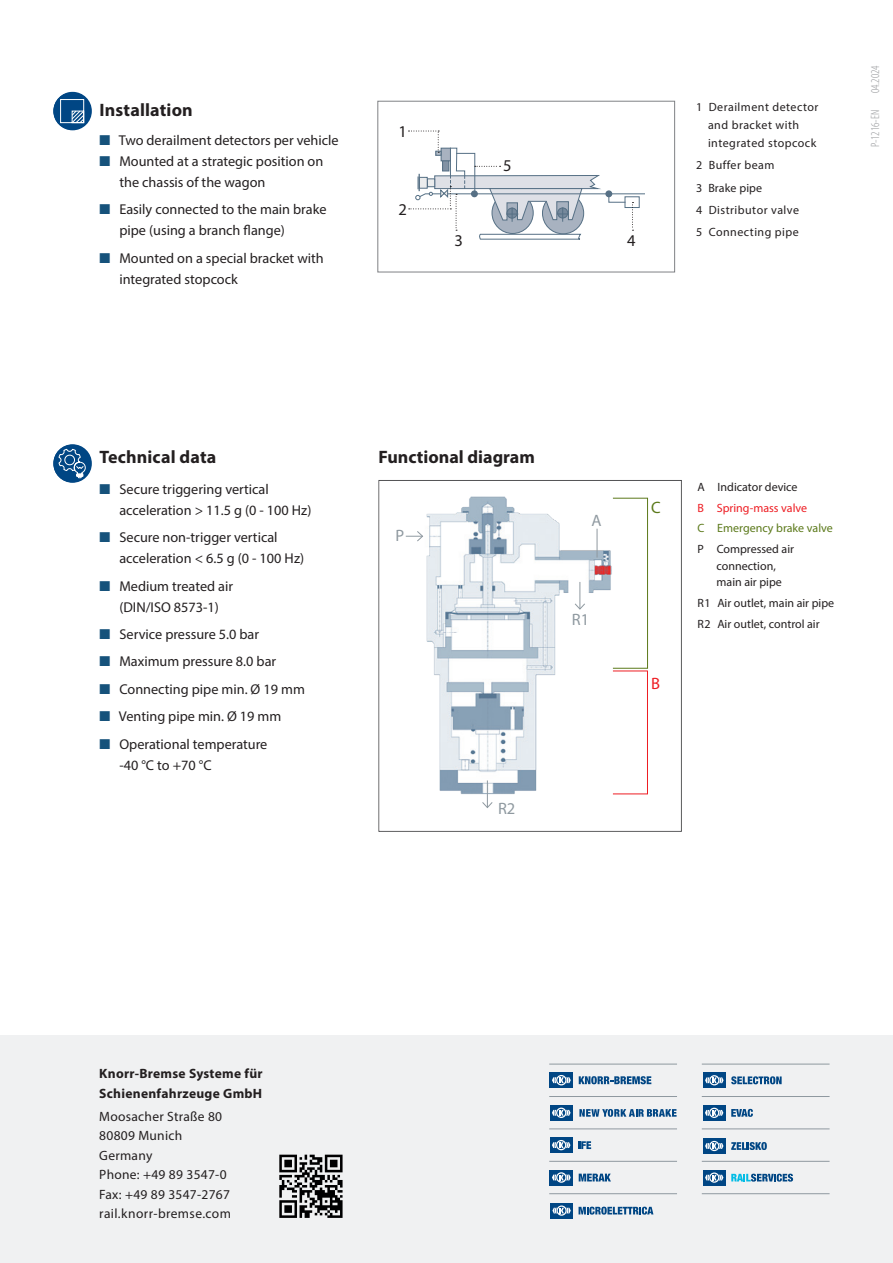
<style>
.page{position:relative;width:893px;height:1263px;background:#fff}
.page>*{position:absolute;margin:0;border:0;box-sizing:border-box;transform-origin:0 0}
.Head_30_pt_2010{font:700 18px "Myriad Pro";letter-spacing:.01em;color:#231f20}
.Kasten_Copy{font:16.5px "Myriad Pro";color:#8f99a0}
.t1{font:16.5px "Myriad Pro";color:#231f20}
.Kasten_Copy-2{font:16.5px "Myriad Pro";color:#5b791a}
.Kasten_Copy-3{font:16.5px "Myriad Pro";color:#ee1d23}
.Head_30_pt_2010-2{font:14.25px/21px "Myriad Pro";color:#231f20}
.t2{font:13.5px/19.5px "Myriad Pro";letter-spacing:.02em;color:#231f20}
.t3{font:700 13.5px/19.5px "Myriad Pro";letter-spacing:.02em;color:#231f20}
.Head_30_pt_2010-3{font:12px/18px "Myriad Pro";letter-spacing:.025em;color:#231f20}
.Head_30_pt_2010-4{font:12px/16.5px "Myriad Pro";color:#231f20;text-align:center}
.Head_30_pt_2010-5{font:12px "Myriad Pro";color:#5b791a}
.Head_30_pt_2010-6{font:12px "Myriad Pro";color:#ee1d23}
.t4{font:300 condensed 12px "Myriad Pro";color:#939598}
.s1{color:#16527b}
</style>
<div class="page">
<div style="left:612px;top:671px;width:36px;height:123px;border:1px solid #ee1d23"></div>
<div style="left:612px;top:498px;width:36px;height:171px;border:1px solid #5b791a"></div>
<img style="left:426px;top:496px;width:187px;height:299px">
<svg style="left:597px;top:529px;width:1px;height:28px"></svg>
<div style="left:377px;top:101px;width:298px;height:171px;border:1px solid #808285"></div>
<svg style="left:408px;top:131px;width:236px;height:109px"></svg>
<svg style="left:574px;top:582px;width:12px;height:28px"></svg>
<svg style="left:481px;top:780px;width:12px;height:28px"></svg>
<svg style="left:406px;top:531px;width:17px;height:11px"></svg>
<div style="left:0;top:1035px;width:893px;height:228px;background:#f0f1f2"></div>
<svg style="left:579px;top:1076px;width:72px;height:8px"></svg>
<div style="left:550px;top:1072px;width:23px;height:16px;background:#004684"></div>
<svg style="left:552px;top:1075px;width:19px;height:10px"></svg>
<hr style="left:549px;top:1064px;width:128px;height:1px;background:#8f99a0">
<hr style="left:549px;top:1096px;width:128px;height:1px;background:#8f99a0">
<hr style="left:549px;top:1161px;width:128px;height:1px;background:#8f99a0">
<hr style="left:549px;top:1193px;width:128px;height:1px;background:#8f99a0">
<hr style="left:549px;top:1128px;width:128px;height:1px;background:#8f99a0">
<hr style="left:702px;top:1193px;width:128px;height:1px;background:#8f99a0">
<hr style="left:702px;top:1096px;width:128px;height:1px;background:#8f99a0">
<hr style="left:702px;top:1128px;width:128px;height:1px;background:#8f99a0">
<hr style="left:702px;top:1161px;width:128px;height:1px;background:#8f99a0">
<div style="left:550px;top:1105px;width:23px;height:15px;background:#004684"></div>
<svg style="left:552px;top:1107px;width:19px;height:11px"></svg>
<svg style="left:579px;top:1109px;width:98px;height:8px"></svg>
<hr style="left:702px;top:1064px;width:128px;height:1px;background:#8f99a0">
<div style="left:550px;top:1170px;width:23px;height:15px;background:#004684"></div>
<svg style="left:552px;top:1172px;width:19px;height:11px"></svg>
<svg style="left:579px;top:1173px;width:32px;height:8px"></svg>
<div style="left:550px;top:1137px;width:23px;height:16px;background:#004684"></div>
<svg style="left:552px;top:1140px;width:18px;height:10px"></svg>
<svg style="left:578px;top:1141px;width:13px;height:8px"></svg>
<div style="left:703px;top:1072px;width:23px;height:16px;background:#004684"></div>
<svg style="left:705px;top:1075px;width:19px;height:10px"></svg>
<svg style="left:731px;top:1076px;width:51px;height:8px"></svg>
<div style="left:703px;top:1170px;width:22px;height:15px;background:#004684"></div>
<svg style="left:705px;top:1172px;width:18px;height:11px"></svg>
<svg style="left:731px;top:1174px;width:62px;height:7px"></svg>
<div style="left:703px;top:1138px;width:23px;height:16px;background:#004684"></div>
<svg style="left:705px;top:1141px;width:18px;height:10px"></svg>
<svg style="left:731px;top:1142px;width:36px;height:8px"></svg>
<div style="left:550px;top:1203px;width:23px;height:15px;background:#004684"></div>
<svg style="left:552px;top:1205px;width:19px;height:11px"></svg>
<svg style="left:579px;top:1207px;width:74px;height:7px"></svg>
<div style="left:703px;top:1105px;width:22px;height:15px;background:#004684"></div>
<svg style="left:705px;top:1108px;width:18px;height:10px"></svg>
<svg style="left:731px;top:1109px;width:22px;height:8px"></svg>
<svg style="left:279px;top:1155px;width:64px;height:63px"></svg>
<svg style="left:53px;top:444px;width:39px;height:39px"></svg>
<svg style="left:53px;top:92px;width:39px;height:38px"></svg>
<div style="left:53px;top:445px;width:38px;height:37px;background:#004684;border-radius:50%"></div>
<svg style="left:58px;top:448px;width:28px;height:30px"></svg>
<div style="left:53px;top:92px;width:38px;height:38px;background:#004684;border-radius:50%"></div>
<svg style="left:60px;top:99px;width:25px;height:25px"></svg>
<p class="Head_30_pt_2010" style="left:99px;top:98px;width:95px">Installation</p>
<p class="Head_30_pt_2010-2" style="left:99px;top:129px;width:241px"><span class="s1">■</span> Two derailment detectors per vehicle</p>
<p class="Head_30_pt_2010-2" style="left:119px;top:150px;width:205px;text-indent:-20px"><span class="s1">■</span> Mounted at a strategic position on the chassis of the wagon</p>
<p class="Head_30_pt_2010-2" style="left:119px;top:199px;width:209px;text-indent:-20px"><span class="s1">■</span> Easily connected to the main brake pipe (using a branch flange)</p>
<p class="Head_30_pt_2010-2" style="left:119px;top:247px;width:206px;text-indent:-20px"><span class="s1">■</span> Mounted on a special bracket with integrated stopcock</p>
<p class="t1" style="left:398px;top:121px;width:10px">1</p>
<p class="t1" style="left:398px;top:199px;width:10px">2</p>
<p class="t1" style="left:503px;top:156px;width:10px">5</p>
<p class="t1" style="left:454px;top:230px;width:10px">3</p>
<p class="t1" style="left:627px;top:230px;width:10px">4</p>
<p class="Head_30_pt_2010-3" style="left:708px;top:98px;width:112px;text-indent:-12px">1 Derailment detector and bracket with integrated stopcock</p>
<p class="Head_30_pt_2010-3" style="left:696px;top:156px;width:80px">2 Buffer beam</p>
<p class="Head_30_pt_2010-3" style="left:696px;top:178px;width:68px">3 Brake pipe</p>
<p class="Head_30_pt_2010-3" style="left:696px;top:201px;width:105px">4 Distributor valve</p>
<p class="Head_30_pt_2010-3" style="left:696px;top:223px;width:104px">5 Connecting pipe</p>
<p class="t4" style="left:868px;top:93px;width:29px;rotate:-90deg">04.2024</p>
<p class="t4" style="left:868px;top:147px;width:39px;rotate:-90deg">P-1216-EN</p>
<p class="Head_30_pt_2010" style="left:99px;top:445px;width:118px">Technical data</p>
<p class="Head_30_pt_2010-2" style="left:119px;top:478px;width:194px;text-indent:-20px"><span class="s1">■</span> Secure triggering vertical acceleration &gt; 11.5 g (0 - 100 Hz)</p>
<p class="Head_30_pt_2010-2" style="left:119px;top:527px;width:186px;text-indent:-20px"><span class="s1">■</span> Secure non-trigger vertical acceleration &lt; 6.5 g (0 - 100 Hz)</p>
<p class="Head_30_pt_2010-2" style="left:99px;top:575px;width:135px;text-align:center"><span class="s1">■</span> Medium treated air (DIN/ISO 8573-1)</p>
<p class="Head_30_pt_2010-2" style="left:99px;top:624px;width:161px"><span class="s1">■</span> Service pressure 5.0 bar</p>
<p class="Head_30_pt_2010-2" style="left:99px;top:651px;width:178px"><span class="s1">■</span> Maximum pressure 8.0 bar</p>
<p class="Head_30_pt_2010-2" style="left:99px;top:678px;width:207px"><span class="s1">■</span> Connecting pipe min. Ø 19 mm</p>
<p class="Head_30_pt_2010-2" style="left:99px;top:706px;width:183px"><span class="s1">■</span> Venting pipe min. Ø 19 mm</p>
<p class="Head_30_pt_2010-2" style="left:119px;top:733px;width:150px;text-indent:-20px"><span class="s1">■</span> Operational temperature -40 °C to +70 °C</p>
<p class="Head_30_pt_2010" style="left:378px;top:445px;width:158px">Functional diagram</p>
<p class="Kasten_Copy" style="left:395px;top:525px;width:10px">P</p>
<p class="Kasten_Copy" style="left:592px;top:510px;width:12px">A</p>
<p class="Kasten_Copy" style="left:572px;top:609px;width:19px">R1</p>
<p class="Kasten_Copy" style="left:498px;top:798px;width:19px">R2</p>
<p class="Kasten_Copy-2" style="left:651px;top:497px;width:11px">C</p>
<p class="Kasten_Copy-3" style="left:651px;top:674px;width:10px">B</p>
<p class="Head_30_pt_2010-4" style="left:698px;top:478px;width:102px">A Indicator device</p>
<p class="Head_30_pt_2010-6" style="left:698px;top:500px;width:111px">B Spring-mass valve</p>
<p class="Head_30_pt_2010-5" style="left:698px;top:521px;width:137px">C Emergency brake valve</p>
<p class="Head_30_pt_2010-4" style="left:698px;top:541px;width:98px">P Compressed air connection,<br>main air pipe</p>
<p class="Head_30_pt_2010-4" style="left:698px;top:594px;width:138px">R1 Air outlet, main air pipe</p>
<p class="Head_30_pt_2010-4" style="left:698px;top:615px;width:124px">R2 Air outlet, control air</p>
<p class="t3" style="left:99px;top:1063px;width:165px">Knorr-Bremse Systeme für<br>Schienenfahrzeuge GmbH</p>
<p class="t2" style="left:99px;top:1106px;width:124px">Moosacher Straße 80</p>
<p class="t2" style="left:99px;top:1126px;width:84px">80809 Munich</p>
<p class="t2" style="left:99px;top:1145px;width:55px">Germany</p>
<p class="t2" style="left:99px;top:1165px;width:129px">Phone: +49 89 3547-0</p>
<p class="t2" style="left:99px;top:1184px;width:133px">Fax: +49 89 3547-2767 rail.knorr-bremse.com</p>
</div>
